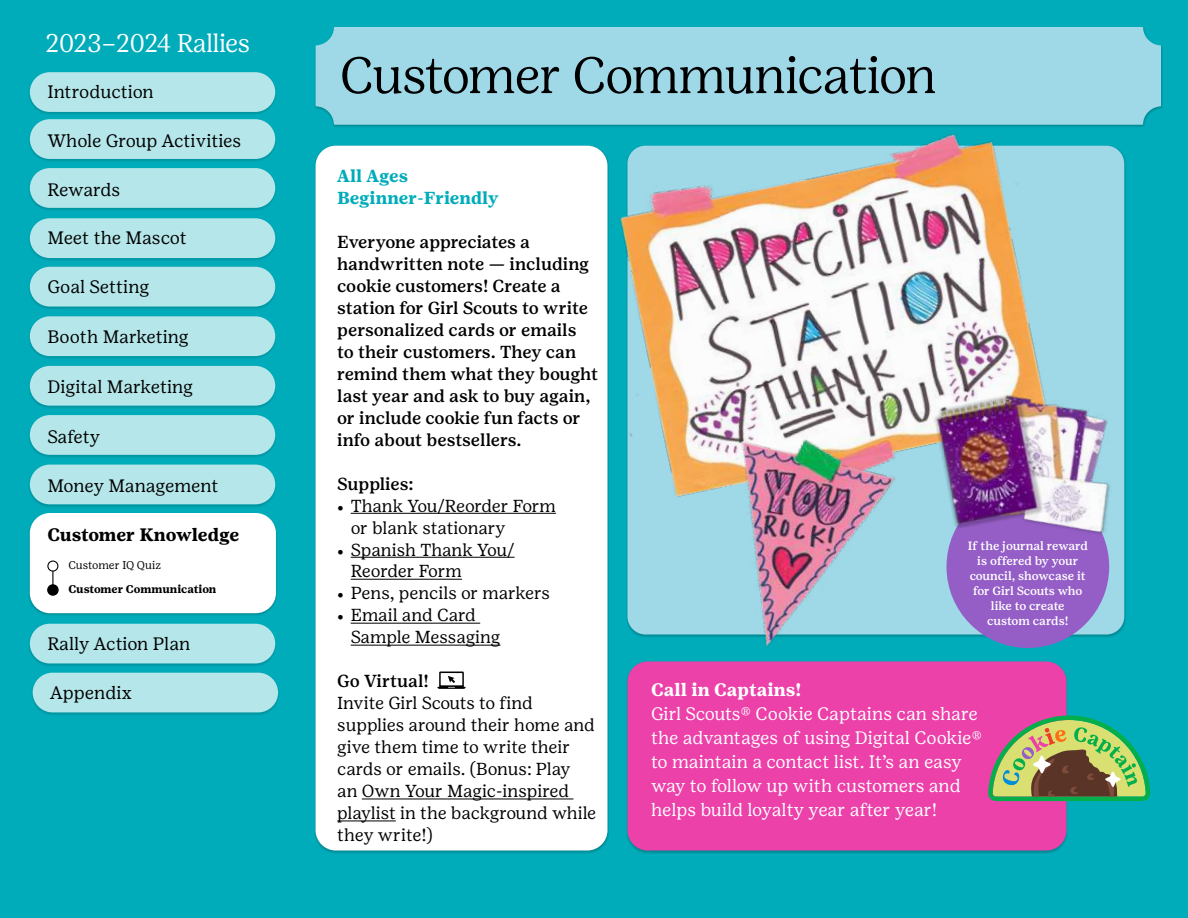
<style>
.page{position:relative;width:1188px;height:918px;background:#00acba}
.page>*{position:absolute;margin:0;border:0;box-sizing:border-box;transform-origin:0 0}
.t1{font:300 51px "Girl Scout Display";letter-spacing:-.01em;color:#000}
.t2{font:300 25.5px "Girl Scout Display";letter-spacing:-.005em;color:#fff}
.t3{font:18px/24px "Girl Scout Text";color:#fff}
.t4{font:18px "Girl Scout Text";letter-spacing:-.005em;color:#000}
.t5{font:700 18px "Girl Scout Text";letter-spacing:-.01em;color:#000}
.t6{font:700 18px "Girl Scout Text";color:#fff}
.t7{font:17.4px/22px "Girl Scout Text";letter-spacing:-.005em;color:#000}
.t8{font:500 17.4px/22px "Girl Scout Text";letter-spacing:-.005em;color:#000}
.t9{font:700 17.4px/22px "Girl Scout Text";color:#00acba}
.t10{font:500 12px/15px "Girl Scout Text";letter-spacing:-.01em;color:#fff;text-align:center}
.t11{font:700 11.25px "Girl Scout Text";letter-spacing:-.02em;color:#000}
.t12{font:11.25px "Girl Scout Text";letter-spacing:-.005em;color:#000}
.s1{font-family:"Minion Pro"}
</style>
<div class="page">
<div style="left:626px;top:661px;width:442px;height:193px;background:#000;opacity:.2"></div>
<div style="left:627px;top:662px;width:439px;height:188px;background:#eb41a9;border-radius:20px"></div>
<div style="left:316px;top:27px;width:845px;height:98px;background:#9fd8e7"></div>
<div style="left:28px;top:513px;width:250px;height:104px;background:#000;opacity:.2"></div>
<div style="left:30px;top:513px;width:246px;height:100px;background:#fff;border-radius:20px"></div>
<svg style="left:52px;top:572px;width:1px;height:12px"></svg>
<div style="left:47px;top:561px;width:11px;height:11px;border:1px solid #000;border-radius:50%"></div>
<div style="left:48px;top:585px;width:10px;height:10px;background:#000;border-radius:50%"></div>
<div style="left:47px;top:584px;width:12px;height:12px;border:2px solid #000;border-radius:50%"></div>
<div style="left:627px;top:146px;width:497px;height:488px;background:#9fd8e7;border-radius:18px"></div>
<div style="left:316px;top:146px;width:292px;height:704px;background:#fff;border-radius:20px"></div>
<hr style="left:351px;top:513px;width:205px;height:1px;background:#000">
<hr style="left:351px;top:557px;width:164px;height:1px;background:#000">
<hr style="left:351px;top:579px;width:111px;height:1px;background:#000">
<hr style="left:351px;top:623px;width:129px;height:1px;background:#000">
<hr style="left:351px;top:645px;width:149px;height:1px;background:#000">
<hr style="left:362px;top:799px;width:211px;height:1px;background:#000">
<hr style="left:337px;top:821px;width:59px;height:1px;background:#000">
<svg style="left:437px;top:672px;width:29px;height:17px"></svg>
<img style="left:586px;top:117px;width:565px;height:384px">
<img style="left:685px;top:418px;width:219px;height:244px">
<div style="left:946px;top:485px;width:163px;height:163px;background:#955ec7;border-radius:50%"></div>
<img style="left:925px;top:377px;width:205px;height:206px">
<svg style="left:988px;top:716px;width:162px;height:85px"></svg>
<div style="left:28px;top:464px;width:249px;height:44px;background:#000;opacity:.2"></div>
<div style="left:30px;top:465px;width:245px;height:39px;background:#b5e6ea;border-radius:20px"></div>
<div style="left:28px;top:415px;width:249px;height:43px;background:#000;opacity:.2"></div>
<div style="left:30px;top:415px;width:245px;height:40px;background:#b5e6ea;border-radius:20px"></div>
<div style="left:28px;top:366px;width:249px;height:43px;background:#000;opacity:.2"></div>
<div style="left:30px;top:366px;width:245px;height:40px;background:#b5e6ea;border-radius:20px"></div>
<div style="left:28px;top:316px;width:249px;height:43px;background:#000;opacity:.2"></div>
<div style="left:30px;top:316px;width:245px;height:40px;background:#b5e6ea;border-radius:20px"></div>
<div style="left:28px;top:267px;width:249px;height:43px;background:#000;opacity:.2"></div>
<div style="left:30px;top:267px;width:245px;height:40px;background:#b5e6ea;border-radius:20px"></div>
<div style="left:28px;top:218px;width:249px;height:43px;background:#000;opacity:.2"></div>
<div style="left:30px;top:218px;width:245px;height:40px;background:#b5e6ea;border-radius:20px"></div>
<div style="left:28px;top:168px;width:249px;height:43px;background:#000;opacity:.2"></div>
<div style="left:30px;top:168px;width:245px;height:40px;background:#b5e6ea;border-radius:20px"></div>
<div style="left:28px;top:119px;width:249px;height:43px;background:#000;opacity:.2"></div>
<div style="left:30px;top:119px;width:245px;height:40px;background:#b5e6ea;border-radius:20px"></div>
<div style="left:28px;top:72px;width:249px;height:43px;background:#000;opacity:.2"></div>
<div style="left:30px;top:72px;width:245px;height:40px;background:#b5e6ea;border-radius:20px"></div>
<div style="left:28px;top:624px;width:249px;height:43px;background:#000;opacity:.2"></div>
<div style="left:30px;top:624px;width:245px;height:39px;background:#b5e6ea;border-radius:20px"></div>
<div style="left:31px;top:673px;width:249px;height:43px;background:#000;opacity:.2"></div>
<div style="left:33px;top:673px;width:245px;height:39px;background:#b5e6ea;border-radius:20px"></div>
<h2 class="t2" style="left:45px;top:29px;width:206px">2023–2024 Rallies</h2>
<p class="t4" style="left:47px;top:82px;width:108px">Introduction</p>
<p class="t4" style="left:47px;top:130px;width:195px">Whole Group Activities</p>
<p class="t4" style="left:47px;top:179px;width:74px">Rewards</p>
<p class="t4" style="left:47px;top:228px;width:141px">Meet the Mascot</p>
<p class="t4" style="left:47px;top:277px;width:103px">Goal Setting</p>
<p class="t4" style="left:47px;top:327px;width:143px">Booth Marketing</p>
<p class="t4" style="left:47px;top:377px;width:147px">Digital Marketing</p>
<p class="t4" style="left:47px;top:426px;width:54px">Safety</p>
<p class="t4" style="left:47px;top:476px;width:173px">Money Management</p>
<p class="t5" style="left:47px;top:524px;width:193px">Customer Knowledge</p>
<p class="t12" style="left:69px;top:559px;width:94px">Customer IQ Quiz</p>
<p class="t11" style="left:69px;top:583px;width:149px">Customer Communication</p>
<p class="t4" style="left:47px;top:634px;width:145px">Rally Action Plan</p>
<p class="t4" style="left:50px;top:683px;width:83px">Appendix</p>
<h1 class="t1" style="left:340px;top:47px;width:598px">Customer Communication</h1>
<p class="t9" style="left:337px;top:165px;width:163px">All Ages<br>Beginner-Friendly</p>
<p class="t8" style="left:337px;top:231px;width:263px">Everyone appreciates a handwritten note — including cookie customers! Create a station for Girl Scouts to write personalized cards or emails<br>to their customers. They can remind them what they bought last year and ask to buy again, or include cookie fun facts or info about bestsellers.</p>
<p class="t8" style="left:337px;top:473px;width:78px">Supplies:</p>
<p class="t7" style="left:351px;top:495px;width:207px;text-indent:-14px"><span class="s1">•</span> Thank You/Reorder Form or blank stationary</p>
<p class="t7" style="left:351px;top:539px;width:165px;text-indent:-14px"><span class="s1">•</span> Spanish Thank You/<br>Reorder Form</p>
<p class="t7" style="left:337px;top:582px;width:214px"><span class="s1">•</span> Pens, pencils or markers</p>
<p class="t7" style="left:351px;top:605px;width:151px;text-indent:-14px"><span class="s1">•</span> Email and Card<br>Sample Messaging</p>
<p class="t8" style="left:337px;top:670px;width:93px">Go Virtual!</p>
<p class="t7" style="left:337px;top:692px;width:261px">Invite Girl Scouts to find supplies around their home and give them time to write their cards or emails. (Bonus: Play<br>an Own Your Magic-inspired playlist in the background while they write!)</p>
<p class="t10" style="left:968px;top:538px;width:122px">If the journal reward is offered by your council, showcase it for Girl Scouts who like to create<br>custom cards!</p>
<p class="t6" style="left:651px;top:680px;width:152px">Call in Captains!</p>
<p class="t3" style="left:651px;top:702px;width:333px">Girl Scouts® Cookie Captains can share the advantages of using Digital Cookie® to maintain a contact list. It’s an easy way to follow up with customers and helps build loyalty year after year!</p>
</div>
